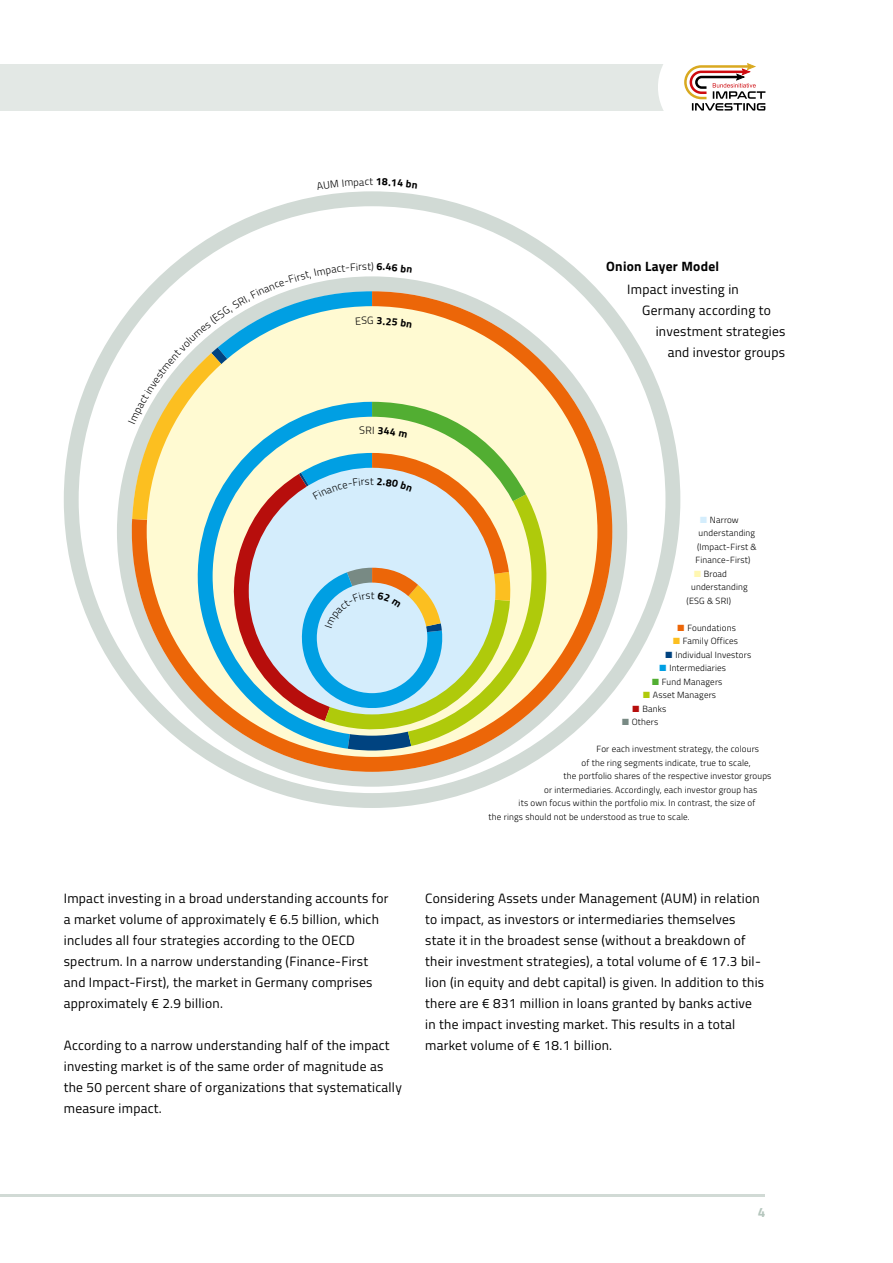
<style>
.page{position:relative;width:893px;height:1263px;background:#fff}
.page>*{position:absolute;margin:0;border:0;box-sizing:border-box;transform-origin:0 0}
.t1{font:13.5px/21px "Titillium Web";letter-spacing:.02em;color:#000}
.t2{font:700 13.5px "Titillium Web";letter-spacing:.02em;color:#000}
.t3{font:700 13.5px "Titillium Web";color:#b5c6bd}
.t4{font:300 10.5px "Titillium Web";color:#000}
.t5{font:300 9px "Titillium Web";letter-spacing:.02em;color:#000}
.s1{color:#d4edfc}
.s2{color:#fff7b2}
.s3{color:#ec6608}
.s4{color:#fcbf20}
.s5{color:#004380}
.s6{color:#009fe3}
.s7{color:#52ae32}
.s8{color:#afca0b}
.s9{color:#b70e0c}
.s10{color:#788a84}
</style>
<div class="page">
<div style="left:0;top:64px;width:710px;height:47px;background:#e3e8e5"></div>
<hr style="left:0;top:1194px;width:765px;height:3px;background:#d1dad5">
<div style="left:658px;top:35px;width:103px;height:104px;background:#fff;border-radius:50%"></div>
<svg style="left:684px;top:63px;width:81px;height:48px"></svg>
<div style="left:64px;top:191px;width:616px;height:617px;background:#d1dad5;border-radius:50%"></div>
<div style="left:79px;top:206px;width:586px;height:587px;background:#fff;border-radius:50%"></div>
<div style="left:117px;top:276px;width:510px;height:511px;background:#d1dad5;border-radius:50%"></div>
<div style="left:132px;top:291px;width:480px;height:481px;background:#ec6608;border-radius:239px"></div>
<div style="left:147px;top:306px;width:450px;height:451px;background:#fffad2;border-radius:50%"></div>
<svg style="left:526px;top:494px;width:45px;height:252px"></svg>
<svg style="left:128px;top:264px;width:398px;height:488px"></svg>
<p class="t4" style="left:369px;top:174px;width:5px">t</p>
<p class="t4" style="left:367px;top:259px;width:8px">t)</p>
<p class="t4" style="left:367px;top:313px;width:8px">G</p>
<p class="t2" style="left:606px;top:256px;width:115px">Onion Layer Model</p>
<p class="t1" style="left:627px;top:278px;width:113px">Impact investing in</p>
<p class="t1" style="left:642px;top:299px;width:130px">Germany according to</p>
<p class="t1" style="left:656px;top:320px;width:131px">investment strategies</p>
<p class="t1" style="left:668px;top:341px;width:119px">and investor groups</p>
<p class="t5" style="left:700px;top:513px;width:40px"><span class="s1">■</span> Narrow</p>
<p class="t5" style="left:699px;top:526px;width:58px">understanding</p>
<p class="t5" style="left:697px;top:540px;width:61px">(Impact-First &amp;</p>
<p class="t5" style="left:696px;top:553px;width:56px">Finance-First)</p>
<p class="t5" style="left:694px;top:567px;width:34px"><span class="s2">■</span> Broad</p>
<p class="t5" style="left:691px;top:580px;width:58px">understanding</p>
<p class="t5" style="left:687px;top:594px;width:46px">(ESG &amp; SRI)</p>
<p class="t5" style="left:678px;top:621px;width:60px"><span class="s3">■</span> Foundations</p>
<p class="t5" style="left:673px;top:634px;width:66px"><span class="s4">■</span> Family Offices</p>
<p class="t5" style="left:666px;top:648px;width:87px"><span class="s5">■</span> Individual Investors</p>
<p class="t5" style="left:660px;top:661px;width:68px"><span class="s6">■</span> Intermediaries</p>
<p class="t5" style="left:652px;top:675px;width:72px"><span class="s7">■</span> Fund Managers</p>
<p class="t5" style="left:643px;top:688px;width:74px"><span class="s8">■</span> Asset Managers</p>
<p class="t5" style="left:633px;top:702px;width:35px"><span class="s9">■</span> Banks</p>
<p class="t5" style="left:622px;top:715px;width:38px"><span class="s10">■</span> Others</p>
<p class="t5" style="left:597px;top:742px;width:164px">For each investment strategy, the colours</p>
<p class="t5" style="left:582px;top:756px;width:171px">of the ring segments indicate, true to scale,</p>
<p class="t5" style="left:564px;top:769px;width:209px">the portfolio shares of the respective investor groups</p>
<p class="t5" style="left:544px;top:783px;width:215px">or intermediaries. Accordingly, each investor group has</p>
<p class="t5" style="left:519px;top:796px;width:238px">its own focus within the portfolio mix. In contrast, the size of</p>
<p class="t5" style="left:489px;top:810px;width:203px">the rings should not be understood as true to scale.</p>
<p class="t1" style="left:64px;top:887px;width:326px">Impact investing in a broad understanding accounts for a market volume of approximately € 6.5 billion, which includes all four strategies according to the OECD spectrum. In a narrow understanding (Finance-First and Impact-First), the market in Germany comprises approximately € 2.9 billion.</p>
<p class="t1" style="left:64px;top:1034px;width:340px">According to a narrow understanding half of the impact investing market is of the same order of magnitude as the 50 percent share of organizations that systematically measure impact.</p>
<p class="t1" style="left:425px;top:887px;width:340px">Considering Assets under Management (AUM) in relation to impact, as investors or intermediaries themselves state it in the broadest sense (without a breakdown of their investment strategies), a total volume of € 17.3 bil&shy;lion (in equity and debt capital) is given. In addition to this there are € 831 million in loans granted by banks active in the impact investing market. This results in a total market volume of € 18.1 billion.</p>
<p class="t3" style="left:758px;top:1202px;width:9px">4</p>
</div>
